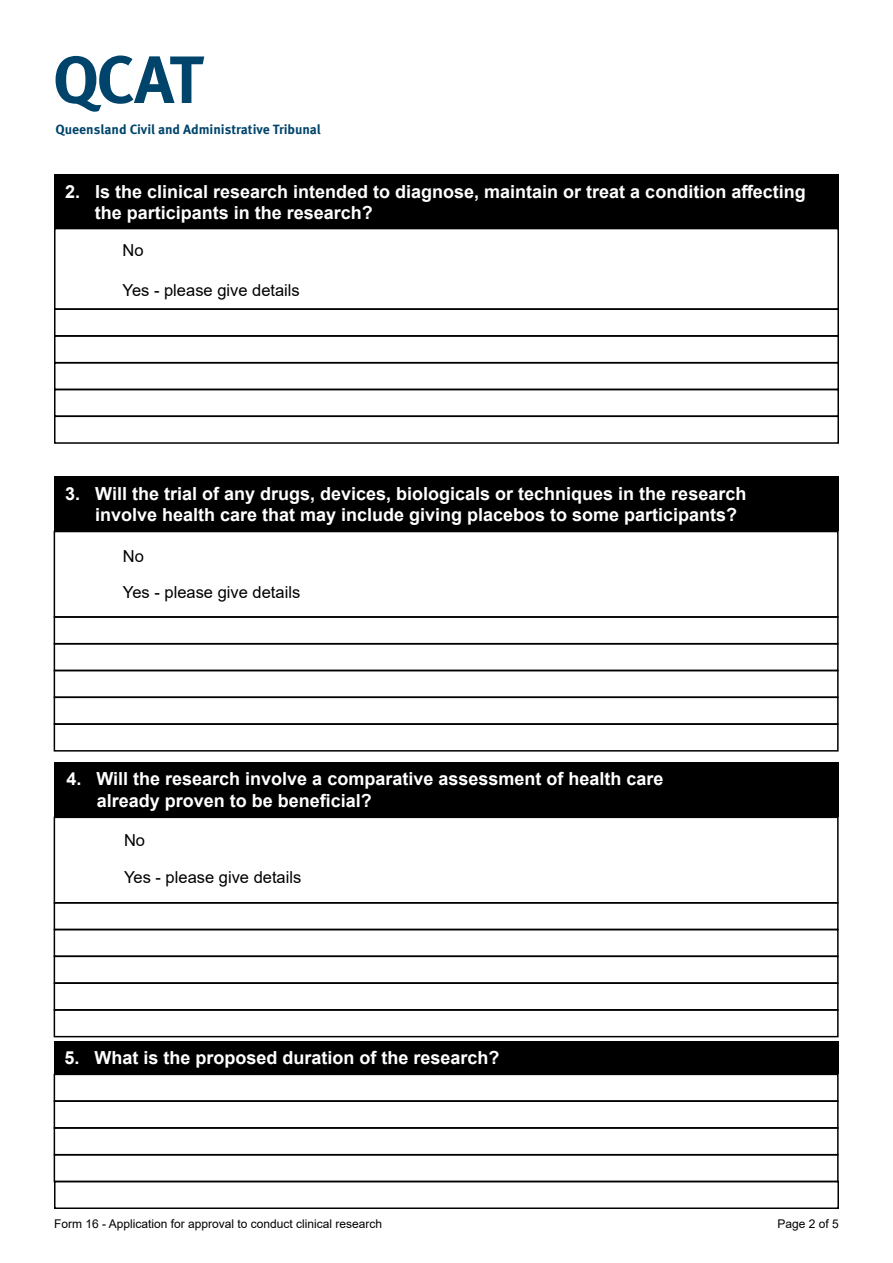
<style>
.page{position:relative;width:893px;height:1263px;background:#fff}
.page>*{position:absolute;margin:0;border:0;box-sizing:border-box;transform-origin:0 0}
.t1{font:700 18px/21.6px "Arial";color:#fff}
.t2{font:16.5px/36.2px "Arial";color:#000}
.t3{font:700 13.35px "Meta OT";letter-spacing:-.005em;color:#00446b}
.t4{font:12px "Arial";color:#000}
</style>
<div class="page">
<svg style="left:56px;top:55px;width:148px;height:57px"></svg>
<div style="left:54px;top:174px;width:785px;height:55px;background:#000"></div>
<div style="left:54px;top:228px;width:785px;height:82px;border:2px solid #000"></div>
<div style="left:54px;top:476px;width:785px;height:55px;background:#000"></div>
<div style="left:54px;top:531px;width:785px;height:87px;border:2px solid #000"></div>
<div style="left:54px;top:762px;width:785px;height:54px;background:#000"></div>
<div style="left:54px;top:816px;width:785px;height:87px;border:2px solid #000"></div>
<div style="left:54px;top:902px;width:785px;height:28px;border:2px solid #000"></div>
<div style="left:54px;top:929px;width:785px;height:28px;border:2px solid #000"></div>
<div style="left:54px;top:956px;width:785px;height:28px;border:2px solid #000"></div>
<div style="left:54px;top:982px;width:785px;height:28px;border:2px solid #000"></div>
<div style="left:54px;top:1009px;width:785px;height:28px;border:2px solid #000"></div>
<div style="left:54px;top:308px;width:785px;height:29px;border:2px solid #000"></div>
<div style="left:54px;top:335px;width:785px;height:28px;border:2px solid #000"></div>
<div style="left:54px;top:362px;width:785px;height:28px;border:2px solid #000"></div>
<div style="left:54px;top:389px;width:785px;height:28px;border:2px solid #000"></div>
<div style="left:54px;top:416px;width:785px;height:28px;border:2px solid #000"></div>
<div style="left:54px;top:616px;width:785px;height:28px;border:2px solid #000"></div>
<div style="left:54px;top:643px;width:785px;height:28px;border:2px solid #000"></div>
<div style="left:54px;top:670px;width:785px;height:28px;border:2px solid #000"></div>
<div style="left:54px;top:697px;width:785px;height:28px;border:2px solid #000"></div>
<div style="left:54px;top:723px;width:785px;height:28px;border:2px solid #000"></div>
<div style="left:54px;top:1041px;width:785px;height:33px;background:#000"></div>
<div style="left:54px;top:1074px;width:785px;height:28px;border:2px solid #000"></div>
<div style="left:54px;top:1100px;width:785px;height:28px;border:2px solid #000"></div>
<div style="left:54px;top:1127px;width:785px;height:28px;border:2px solid #000"></div>
<div style="left:54px;top:1154px;width:785px;height:28px;border:2px solid #000"></div>
<div style="left:54px;top:1181px;width:785px;height:28px;border:2px solid #000"></div>
<p class="t3" style="left:56px;top:121px;width:267px">Queensland Civil and Administrative Tribunal</p>
<p class="t1" style="left:95px;top:181px;width:713px;text-indent:-30px">2. Is the clinical research intended to diagnose, maintain or treat a condition affecting the participants in the research?</p>
<p class="t2" style="left:123px;top:232px;width:23px">No</p>
<p class="t2" style="left:123px;top:272px;width:179px">Yes - please give details</p>
<p class="t1" style="left:95px;top:483px;width:653px;text-indent:-30px">3. Will the trial of any drugs, devices, biologicals or techniques in the research involve health care that may include giving placebos to some participants?</p>
<p class="t2" style="left:123px;top:538px;width:179px">No<br>Yes - please give details</p>
<p class="t1" style="left:97px;top:768px;width:568px;text-indent:-31px">4. Will the research involve a comparative assessment of health care already proven to be beneficial?</p>
<p class="t2" style="left:124px;top:822px;width:179px">No<br>Yes - please give details</p>
<p class="t1" style="left:64px;top:1047px;width:437px">5. What is the proposed duration of the research?</p>
<p class="t4" style="left:54px;top:1215px;width:330px">Form 16 - Application for approval to conduct clinical research</p>
<p class="t4" style="left:778px;top:1215px;width:63px">Page 2 of 5</p>
</div>
